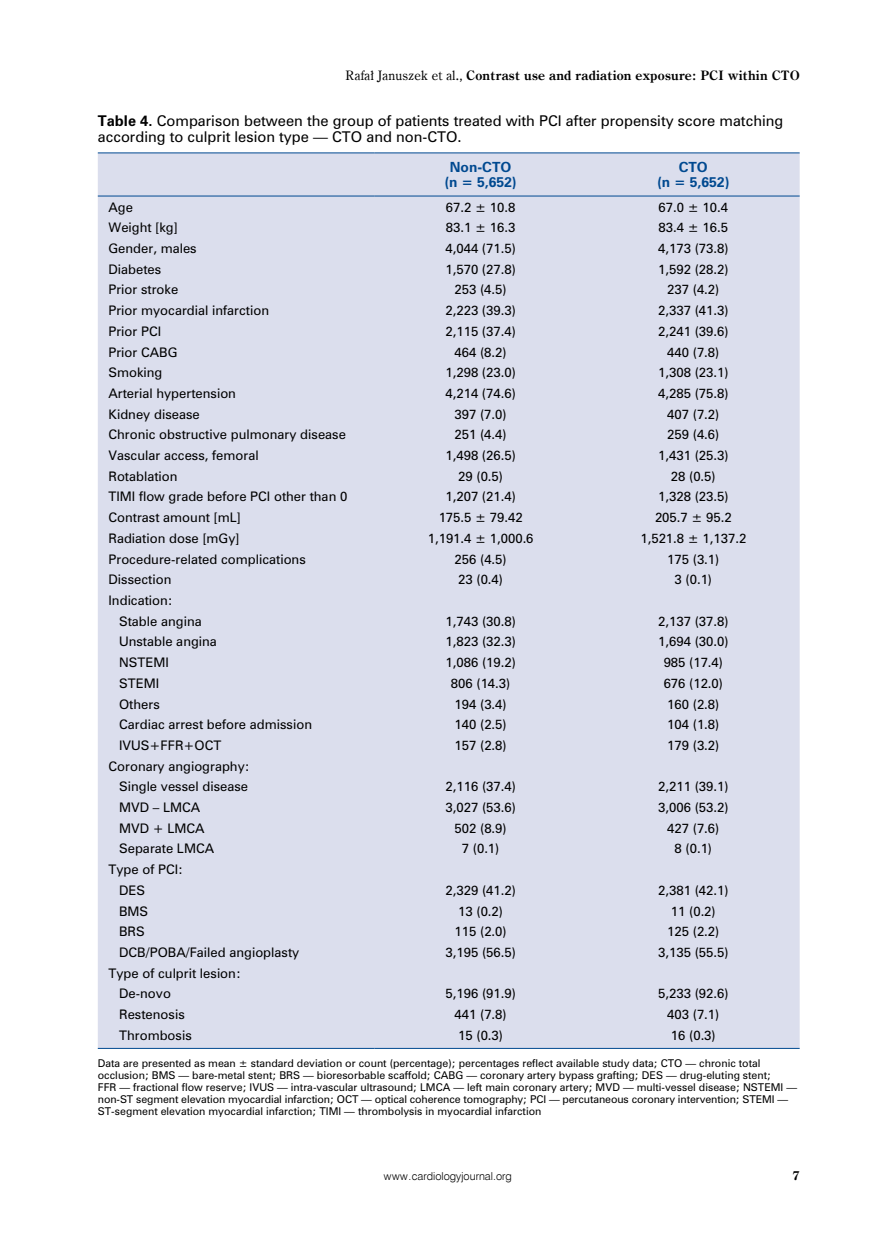
<style>
.page{position:relative;width:872px;height:1234px;background:#fff}
.page>*{position:absolute;margin:0;border:0;box-sizing:border-box;transform-origin:0 0}
.t1{font:13.5px/16.5px "Zurich PL";color:#000}
.t2{font:700 13.05px "Century Oldst EU";letter-spacing:.015em;color:#000}
.t3{font:700 12.75px/15px "Zurich PL";color:#004990;text-align:center}
.t4{font:700 12.75px "Century Oldst EU";color:#000}
.t5{font:12px/20.7px "Zurich PL";color:#000}
.t6{font:10.95px "Swis 721 Lt EU";color:#000}
.t7{font:9.75px/11.9px "Zurich PL";color:#000}
.s1{font-weight:400}
.s2{font-weight:700}
</style>
<div class="page">
<div style="left:98px;top:153px;width:701px;height:894px;background:#dbdeed"></div>
<hr style="left:98px;top:152px;width:276px;height:1px;background:#004990">
<hr style="left:374px;top:152px;width:213px;height:1px;background:#004990">
<hr style="left:587px;top:152px;width:212px;height:1px;background:#004990">
<hr style="left:98px;top:196px;width:276px;height:1px;background:#004990">
<hr style="left:374px;top:196px;width:213px;height:1px;background:#004990">
<hr style="left:587px;top:196px;width:212px;height:1px;background:#004990">
<hr style="left:98px;top:1047px;width:276px;height:1px;background:#004990">
<hr style="left:374px;top:1047px;width:213px;height:1px;background:#004990">
<hr style="left:587px;top:1047px;width:212px;height:1px;background:#004990">
<p class="t2" style="left:346px;top:68px;width:456px"><span class="s1">Rafał Januszek et al.,</span> Contrast use and radiation exposure: PCI within CTO</p>
<p class="t1" style="left:98px;top:112px;width:687px"><span class="s2">Table 4.</span> Comparison between the group of patients treated with PCI after propensity score matching according to culprit lesion type — CTO and non-CTO.</p>
<p class="t3" style="left:444px;top:159px;width:73px">Non-CTO (n = 5,652)</p>
<p class="t3" style="left:657px;top:159px;width:73px">CTO<br>(n = 5,652)</p>
<p class="t5" style="left:108px;top:196px;width:26px">Age</p>
<p class="t5" style="left:446px;top:196px;width:71px">67.2 ± 10.8</p>
<p class="t5" style="left:658px;top:196px;width:71px">67.0 ± 10.4</p>
<p class="t5" style="left:108px;top:217px;width:71px">Weight [kg]</p>
<p class="t5" style="left:446px;top:217px;width:71px">83.1 ± 16.3</p>
<p class="t5" style="left:658px;top:217px;width:71px">83.4 ± 16.5</p>
<p class="t5" style="left:108px;top:238px;width:90px">Gender, males</p>
<p class="t5" style="left:445px;top:238px;width:72px">4,044 (71.5)</p>
<p class="t5" style="left:658px;top:238px;width:72px">4,173 (73.8)</p>
<p class="t5" style="left:108px;top:258px;width:54px">Diabetes</p>
<p class="t5" style="left:445px;top:258px;width:72px">1,570 (27.8)</p>
<p class="t5" style="left:658px;top:258px;width:72px">1,592 (28.2)</p>
<p class="t5" style="left:108px;top:279px;width:71px">Prior stroke</p>
<p class="t5" style="left:454px;top:279px;width:54px">253 (4.5)</p>
<p class="t5" style="left:667px;top:279px;width:54px">237 (4.2)</p>
<p class="t5" style="left:108px;top:300px;width:162px">Prior myocardial infarction</p>
<p class="t5" style="left:445px;top:300px;width:72px">2,223 (39.3)</p>
<p class="t5" style="left:658px;top:300px;width:72px">2,337 (41.3)</p>
<p class="t5" style="left:108px;top:320px;width:54px">Prior PCI</p>
<p class="t5" style="left:445px;top:320px;width:72px">2,115 (37.4)</p>
<p class="t5" style="left:658px;top:320px;width:72px">2,241 (39.6)</p>
<p class="t5" style="left:108px;top:341px;width:71px">Prior CABG</p>
<p class="t5" style="left:454px;top:341px;width:54px">464 (8.2)</p>
<p class="t5" style="left:667px;top:341px;width:54px">440 (7.8)</p>
<p class="t5" style="left:108px;top:362px;width:55px">Smoking</p>
<p class="t5" style="left:445px;top:362px;width:72px">1,298 (23.0)</p>
<p class="t5" style="left:658px;top:362px;width:72px">1,308 (23.1)</p>
<p class="t5" style="left:108px;top:383px;width:129px">Arterial hypertension</p>
<p class="t5" style="left:445px;top:383px;width:72px">4,214 (74.6)</p>
<p class="t5" style="left:658px;top:383px;width:72px">4,285 (75.8)</p>
<p class="t5" style="left:108px;top:403px;width:93px">Kidney disease</p>
<p class="t5" style="left:454px;top:403px;width:54px">397 (7.0)</p>
<p class="t5" style="left:667px;top:403px;width:54px">407 (7.2)</p>
<p class="t5" style="left:108px;top:424px;width:239px">Chronic obstructive pulmonary disease</p>
<p class="t5" style="left:454px;top:424px;width:54px">251 (4.4)</p>
<p class="t5" style="left:667px;top:424px;width:54px">259 (4.6)</p>
<p class="t5" style="left:108px;top:445px;width:152px">Vascular access, femoral</p>
<p class="t5" style="left:445px;top:445px;width:72px">1,498 (26.5)</p>
<p class="t5" style="left:658px;top:445px;width:72px">1,431 (25.3)</p>
<p class="t5" style="left:108px;top:465px;width:71px">Rotablation</p>
<p class="t5" style="left:458px;top:465px;width:46px">29 (0.5)</p>
<p class="t5" style="left:671px;top:465px;width:46px">28 (0.5)</p>
<p class="t5" style="left:108px;top:486px;width:240px">TIMI flow grade before PCI other than 0</p>
<p class="t5" style="left:445px;top:486px;width:72px">1,207 (21.4)</p>
<p class="t5" style="left:658px;top:486px;width:72px">1,328 (23.5)</p>
<p class="t5" style="left:108px;top:507px;width:134px">Contrast amount [mL]</p>
<p class="t5" style="left:439px;top:507px;width:85px">175.5 ± 79.42</p>
<p class="t5" style="left:655px;top:507px;width:78px">205.7 ± 95.2</p>
<p class="t5" style="left:108px;top:527px;width:133px">Radiation dose [mGy]</p>
<p class="t5" style="left:428px;top:527px;width:107px">1,191.4 ± 1,000.6</p>
<p class="t5" style="left:640px;top:527px;width:107px">1,521.8 ± 1,137.2</p>
<p class="t5" style="left:108px;top:548px;width:199px">Procedure-related complications</p>
<p class="t5" style="left:454px;top:548px;width:54px">256 (4.5)</p>
<p class="t5" style="left:667px;top:548px;width:54px">175 (3.1)</p>
<p class="t5" style="left:108px;top:569px;width:64px">Dissection</p>
<p class="t5" style="left:458px;top:569px;width:46px">23 (0.4)</p>
<p class="t5" style="left:674px;top:569px;width:39px">3 (0.1)</p>
<p class="t5" style="left:119px;top:589px;width:84px;text-indent:-11px">Indication:<br>Stable angina</p>
<p class="t5" style="left:445px;top:610px;width:72px">1,743 (30.8)</p>
<p class="t5" style="left:658px;top:610px;width:72px">2,137 (37.8)</p>
<p class="t5" style="left:119px;top:631px;width:99px">Unstable angina</p>
<p class="t5" style="left:445px;top:631px;width:72px">1,823 (32.3)</p>
<p class="t5" style="left:658px;top:631px;width:72px">1,694 (30.0)</p>
<p class="t5" style="left:119px;top:651px;width:51px">NSTEMI</p>
<p class="t5" style="left:445px;top:651px;width:72px">1,086 (19.2)</p>
<p class="t5" style="left:663px;top:651px;width:61px">985 (17.4)</p>
<p class="t5" style="left:119px;top:672px;width:42px">STEMI</p>
<p class="t5" style="left:451px;top:672px;width:61px">806 (14.3)</p>
<p class="t5" style="left:663px;top:672px;width:61px">676 (12.0)</p>
<p class="t5" style="left:119px;top:693px;width:42px">Others</p>
<p class="t5" style="left:454px;top:693px;width:54px">194 (3.4)</p>
<p class="t5" style="left:667px;top:693px;width:54px">160 (2.8)</p>
<p class="t5" style="left:119px;top:714px;width:194px">Cardiac arrest before admission</p>
<p class="t5" style="left:454px;top:714px;width:54px">140 (2.5)</p>
<p class="t5" style="left:667px;top:714px;width:54px">104 (1.8)</p>
<p class="t5" style="left:119px;top:734px;width:104px">IVUS+FFR+OCT</p>
<p class="t5" style="left:454px;top:734px;width:54px">157 (2.8)</p>
<p class="t5" style="left:667px;top:734px;width:54px">179 (3.2)</p>
<p class="t5" style="left:108px;top:755px;width:143px;text-align:right">Coronary angiography:<br>Single vessel disease</p>
<p class="t5" style="left:445px;top:776px;width:72px">2,116 (37.4)</p>
<p class="t5" style="left:658px;top:776px;width:72px">2,211 (39.1)</p>
<p class="t5" style="left:119px;top:796px;width:83px">MVD – LMCA</p>
<p class="t5" style="left:445px;top:796px;width:72px">3,027 (53.6)</p>
<p class="t5" style="left:658px;top:796px;width:72px">3,006 (53.2)</p>
<p class="t5" style="left:119px;top:817px;width:87px">MVD + LMCA</p>
<p class="t5" style="left:454px;top:817px;width:54px">502 (8.9)</p>
<p class="t5" style="left:667px;top:817px;width:54px">427 (7.6)</p>
<p class="t5" style="left:119px;top:838px;width:97px">Separate LMCA</p>
<p class="t5" style="left:462px;top:838px;width:39px">7 (0.1)</p>
<p class="t5" style="left:674px;top:838px;width:39px">8 (0.1)</p>
<p class="t5" style="left:119px;top:858px;width:66px;text-indent:-11px">Type of PCI:<br>DES</p>
<p class="t5" style="left:445px;top:879px;width:72px">2,329 (41.2)</p>
<p class="t5" style="left:658px;top:879px;width:72px">2,381 (42.1)</p>
<p class="t5" style="left:119px;top:900px;width:31px">BMS</p>
<p class="t5" style="left:458px;top:900px;width:46px">13 (0.2)</p>
<p class="t5" style="left:671px;top:900px;width:46px">11 (0.2)</p>
<p class="t5" style="left:119px;top:920px;width:27px">BRS</p>
<p class="t5" style="left:454px;top:920px;width:54px">115 (2.0)</p>
<p class="t5" style="left:667px;top:920px;width:54px">125 (2.2)</p>
<p class="t5" style="left:119px;top:941px;width:182px">DCB/POBA/Failed angioplasty</p>
<p class="t5" style="left:445px;top:941px;width:72px">3,195 (56.5)</p>
<p class="t5" style="left:658px;top:941px;width:72px">3,135 (55.5)</p>
<p class="t5" style="left:119px;top:962px;width:123px;text-indent:-11px">Type of culprit lesion:<br>De-novo</p>
<p class="t5" style="left:445px;top:982px;width:72px">5,196 (91.9)</p>
<p class="t5" style="left:658px;top:982px;width:72px">5,233 (92.6)</p>
<p class="t5" style="left:119px;top:1003px;width:67px">Restenosis</p>
<p class="t5" style="left:454px;top:1003px;width:54px">441 (7.8)</p>
<p class="t5" style="left:667px;top:1003px;width:54px">403 (7.1)</p>
<p class="t5" style="left:119px;top:1024px;width:74px">Thrombosis</p>
<p class="t5" style="left:458px;top:1024px;width:46px">15 (0.3)</p>
<p class="t5" style="left:671px;top:1024px;width:46px">16 (0.3)</p>
<p class="t7" style="left:98px;top:1057px;width:701px">Data are presented as mean ± standard deviation or count (percentage); percentages reflect available study data; CTO — chronic total occlusion; BMS — bare-metal stent; BRS — bioresorbable scaffold; CABG — coronary artery bypass grafting; DES — drug-eluting stent;<br>FFR — fractional flow reserve; IVUS — intra-vascular ultrasound; LMCA — left main coronary artery; MVD — multi-vessel disease; NSTEMI — non-ST segment elevation myocardial infarction; OCT — optical coherence tomography; PCI — percutaneous coronary intervention; STEMI — ST-segment elevation myocardial infarction; TIMI — thrombolysis in myocardial infarction</p>
<p class="t6" style="left:384px;top:1169px;width:129px">www.cardiologyjournal.org</p>
<p class="t4" style="left:792px;top:1167px;width:9px">7</p>
</div>
